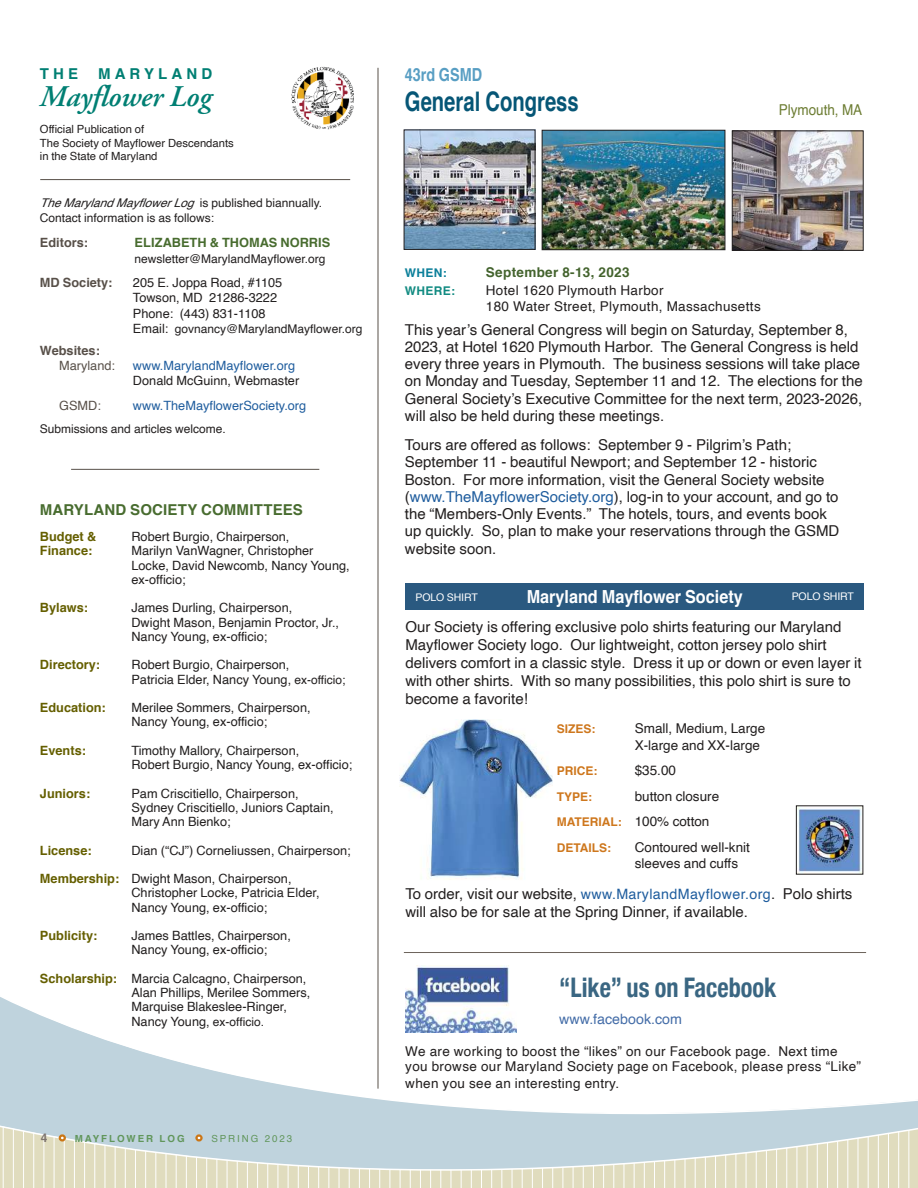
<style>
.page{position:relative;width:918px;height:1188px;background:#fff}
.page>*{position:absolute;margin:0;border:0;box-sizing:border-box;transform-origin:0 0}
.t1{font:italic 600 30px "Adobe Garamond Pro";color:#007f73}
.t2{font:700 condensed 27px "Helvetica Neue";color:#3a6682;scale:.9 1}
.t3{font:700 27px "Helvetica";color:#065676;scale:.75 1}
.t4{font:700 18px "Helvetica";color:#fff;scale:.9 1}
.t5{font:700 18px "Helvetica";color:#589ec3;scale:.8 1}
.t6{font:15px/17.4px "Helvetica";color:#221f1f}
.t7{font:700 15px "Helvetica";letter-spacing:.01em;color:#486c2f}
.t8{font:700 15px "Helvetica";letter-spacing:.275em;color:#007f73}
.t9{font:15px "Helvetica";color:#6d7d33;scale:.9 1}
.t10{font:14.25px "Helvetica";color:#446da8}
.t11{font:13.5px/16.2px "Helvetica";letter-spacing:.025em;color:#221f1f}
.t12{font:13.5px/16.5px "Helvetica";color:#221f1f}
.t13{font:700 13.5px "Helvetica";letter-spacing:.025em;color:#43632d}
.t14{font:12.75px/14.2px "Helvetica";color:#221f1f}
.t15{font:700 12.75px "Helvetica";color:#655f00}
.t16{font:12.75px "Helvetica";color:#1f5d9e}
.t17{font:700 12.75px "Helvetica";color:#585049}
.t18{font:700 12.75px "Helvetica";color:#486c2f}
.t19{font:12.75px "Helvetica";color:#585049}
.t20{font:12px/15.3px "Helvetica";color:#221f1f}
.t21{font:700 12px "Helvetica";color:#ce771d}
.t22{font:700 12px "Helvetica";letter-spacing:.025em;color:#128b82}
.t23{font:700 12px "Helvetica";color:#0b7f9a}
.t24{font:700 12px "Helvetica";color:#7e756f}
.t25{font:11.25px/13.5px "Helvetica";color:#221f1f}
.t26{font:10.5px "Helvetica";letter-spacing:-.01em;color:#fff}
.t27{font:700 9.75px "Helvetica";letter-spacing:.2em;color:#61965b}
.t28{font:9.75px "Helvetica";letter-spacing:.2em;color:#61965b}
.s1{font-style:italic}
.s2{font-size:12.75px}
.s3{font-size:12px}
.s4{font-weight:700;color:#655f00}
.s5{color:#1f5d9e}
.s6{font-weight:700;font-size:12px;color:#ce771d}
.s7{font-size:14.25px;color:#1f5d9e}
</style>
<div class="page">
<svg style="left:0;top:931px;width:918px;height:257px"></svg>
<hr style="left:71px;top:469px;width:248px;height:1px;background:#585049">
<hr style="left:40px;top:179px;width:310px;height:1px;background:#585049">
<hr style="left:378px;top:68px;width:1px;height:1021px;background:#585049">
<img style="left:291px;top:67px;width:63px;height:63px">
<img style="left:406px;top:132px;width:127px;height:116px">
<div style="left:404px;top:130px;width:131px;height:120px;border:1px solid #221f1f"></div>
<img style="left:734px;top:132px;width:128px;height:117px">
<div style="left:732px;top:130px;width:132px;height:121px;border:1px solid #221f1f"></div>
<img style="left:544px;top:132px;width:179px;height:116px">
<div style="left:542px;top:130px;width:183px;height:120px;border:1px solid #221f1f"></div>
<hr style="left:404px;top:952px;width:462px;height:1px;background:#6c625a">
<img style="left:405px;top:966px;width:112px;height:67px">
<img style="left:399px;top:719px;width:154px;height:161px">
<img style="left:798px;top:808px;width:63px;height:64px">
<div style="left:405px;top:583px;width:458px;height:27px;background:#2a5980"></div>
<div style="left:59px;top:1134px;width:7px;height:8px;border:2px solid #cb7616;border-radius:50%"></div>
<div style="left:195px;top:1134px;width:8px;height:8px;border:2px solid #cb7616;border-radius:50%"></div>
<p class="t8" style="left:40px;top:68px;width:40px">THE</p>
<p class="t8" style="left:98px;top:68px;width:116px">MARYLAND</p>
<h1 class="t1" style="left:40px;top:85px;width:173px">Mayflower Log</h1>
<p class="t25" style="left:40px;top:123px;width:195px">Official Publication of<br>The Society of Mayflower Descendants in the State of Maryland</p>
<p class="t20" style="left:40px;top:196px;width:284px"><span class="s1">TheMarylandMayflowerLog</span> i s p u b l i s h e d b i a n n u a l l y.<br>Contact information is as follows:</p>
<p class="t17" style="left:40px;top:238px;width:50px">Editors:</p>
<p class="t18" style="left:134px;top:238px;width:197px">ELIZABETH &amp; THOMAS NORRIS</p>
<p class="t20" style="left:134px;top:252px;width:192px">newsletter@MarylandMayflower.org</p>
<p class="t17" style="left:40px;top:277px;width:74px">MD Society:</p>
<p class="t14" style="left:133px;top:276px;width:151px;line-height:15.3px">205 E. Joppa Road, #1105<br>Towson, MD 21286-3222<br>Phone: (443) 831-1108</p>
<p class="t20" style="left:133px;top:322px;width:231px"><span class="s2">Email:</span> govnancy@MarylandMayflower.org</p>
<p class="t17" style="left:40px;top:345px;width:61px">Websites:</p>
<p class="t19" style="left:59px;top:360px;width:57px">Maryland:</p>
<p class="t16" style="left:133px;top:360px;width:164px">www.MarylandMayflower.org</p>
<p class="t14" style="left:133px;top:375px;width:168px">Donald McGuinn, Webmaster</p>
<p class="t19" style="left:59px;top:400px;width:43px">GSMD:</p>
<p class="t16" style="left:133px;top:400px;width:175px">www.TheMayflowerSociety.org</p>
<p class="t20" style="left:40px;top:422px;width:187px">Submissions and articles welcome.</p>
<p class="t7" style="left:40px;top:504px;width:264px">MARYLAND SOCIETY COMMITTEES</p>
<p class="t15" style="left:40px;top:532px;width:58px">Budget &amp;</p>
<p class="t14" style="left:131px;top:531px;width:160px">Robert Burgio, Chairperson,</p>
<p class="t15" style="left:40px;top:546px;width:54px">Finance:</p>
<p class="t14" style="left:131px;top:544px;width:220px">Marilyn VanWagner, Christopher<br>Locke, David Newcomb, Nancy Young, ex-officio;</p>
<p class="t15" style="left:40px;top:603px;width:50px">Bylaws:</p>
<p class="t14" style="left:131px;top:602px;width:209px">James Durling, Chairperson,<br>Dwight Mason, Benjamin Proctor, Jr.,<br>Nancy Young, ex-officio;</p>
<p class="t15" style="left:40px;top:660px;width:62px">Directory:</p>
<p class="t14" style="left:131px;top:659px;width:216px">Robert Burgio, Chairperson,<br>Patricia Elder, Nancy Young, <span class="s3">ex-officio;</span></p>
<p class="t15" style="left:40px;top:703px;width:67px">Education:</p>
<p class="t14" style="left:131px;top:702px;width:181px">Merilee Sommers, Chairperson,<br>Nancy Young, ex-officio;</p>
<p class="t15" style="left:40px;top:745px;width:48px">Events:</p>
<p class="t14" style="left:131px;top:744px;width:222px">Timothy Mallory, Chairperson,<br>Robert Burgio, Nancy Young, ex-officio;</p>
<p class="t15" style="left:40px;top:788px;width:52px">Juniors:</p>
<p class="t14" style="left:131px;top:787px;width:204px">Pam Criscitiello, Chairperson,<br>Sydney Criscitiello, Juniors Captain,<br>Mary Ann Bienko;</p>
<p class="t15" style="left:40px;top:845px;width:53px">License:</p>
<p class="t14" style="left:131px;top:844px;width:221px">Dian (“CJ”) Corneliussen, Chairperson;</p>
<p class="t14" style="left:131px;top:873px;width:190px;text-indent:-91px"><span class="s4">Membership:</span> Dwight Mason, Chairperson,<br>Christopher Locke, Patricia Elder,<br>Nancy Young, ex-officio;</p>
<p class="t15" style="left:40px;top:931px;width:59px">Publicity:</p>
<p class="t14" style="left:131px;top:930px;width:161px">James Battles, Chairperson,<br>Nancy Young, ex-officio;</p>
<p class="t14" style="left:131px;top:972px;width:180px;text-indent:-91px"><span class="s4">Scholarship:</span> Marcia Calcagno, Chairperson, Alan Phillips, Merilee Sommers, Marquise Blakeslee-Ringer, Nancy Young, <span class="s3">ex-officio.</span></p>
<p class="t24" style="left:41px;top:1133px;width:8px">4</p>
<p class="t27" style="left:75px;top:1134px;width:111px">MAYFLOWER LOG</p>
<p class="t28" style="left:211px;top:1134px;width:83px">SPRING 2023</p>
<p class="t5" style="left:405px;top:68px;width:98px">43rd GSMD</p>
<h2 class="t3" style="left:405px;top:91px;width:233px">General Congress</h2>
<p class="t9" style="left:779px;top:103px;width:94px">Plymouth, MA</p>
<p class="t23" style="left:405px;top:268px;width:43px">WHEN:</p>
<p class="t13" style="left:486px;top:267px;width:145px">September 8-13, 2023</p>
<p class="t22" style="left:405px;top:286px;width:52px">WHERE:</p>
<p class="t11" style="left:486px;top:283px;width:276px">Hotel 1620 Plymouth Harbor<br>180 Water Street, Plymouth, Massachusetts</p>
<p class="t6" style="left:405px;top:321px;width:459px">This year’s General Congress will begin on Saturday, September 8, 2023, at Hotel 1620 Plymouth Harbor. The General Congress is held every three years in Plymouth. The business sessions will take place on Monday and Tuesday, September 11 and 12. The elections for the General Society’s Executive Committee for the next term, 2023-2026, will also be held during these meetings.</p>
<p class="t6" style="left:405px;top:437px;width:436px">Tours are offered as follows: September 9 - Pilgrim’s Path; September 11 - beautiful Newport; and September 12 - historic Boston. For more information, visit the General Society website (<span class="s5">www.TheMayflowerSociety.org</span>), log-in to your account, and go to the “Members-Only Events.” The hotels, tours, and events book up quickly. So, plan to make your reservations through the GSMD website soon.</p>
<p class="t26" style="left:416px;top:593px;width:64px">POLO SHIRT</p>
<p class="t4" style="left:527px;top:590px;width:242px">Maryland Mayflower Society</p>
<p class="t26" style="left:792px;top:592px;width:64px">POLO SHIRT</p>
<p class="t6" style="left:405px;top:619px;width:458px;line-height:18px">Our Society is offering exclusive polo shirts featuring our Maryland Mayflower Society logo. Our lightweight, cotton jersey polo shirt delivers comfort in a classic style. Dress it up or down or even layer it with other shirts. With so many possibilities, this polo shirt is sure to become a favorite!</p>
<p class="t21" style="left:557px;top:724px;width:40px">SIZES:</p>
<p class="t12" style="left:635px;top:721px;width:132px">Small, Medium, Large<br>X-large and XX-large</p>
<p class="t21" style="left:557px;top:766px;width:42px">PRICE:</p>
<p class="t11" style="left:635px;top:763px;width:43px">$35.00</p>
<p class="t21" style="left:557px;top:792px;width:37px">TYPE:</p>
<p class="t12" style="left:557px;top:784px;width:164px;line-height:25.5px;text-indent:78px">button closure<br><span class="s6">MATERIAL:</span> 100% cotton</p>
<p class="t21" style="left:557px;top:843px;width:56px">DETAILS:</p>
<p class="t12" style="left:635px;top:840px;width:117px">Contoured well-knit sleeves and cuffs</p>
<p class="t6" style="left:405px;top:886px;width:449px;line-height:18px">To order, visit our website, <span class="s7">www.MarylandMayflower.org</span>. Polo shirts will also be for sale at the Spring Dinner, if available.</p>
<h2 class="t2" style="left:559px;top:977px;width:243px">“Like” us on Facebook</h2>
<p class="t10" style="left:559px;top:1013px;width:124px">www.facebook.com</p>
<p class="t11" style="left:405px;top:1045px;width:457px;line-height:15px">We are working to boost the “likes” on our Facebook page. Next time you browse our Maryland Society page on Facebook, please press “Like”</p>
<p class="t11" style="left:405px;top:1076px;width:215px">when you see an interesting entry.</p>
</div>
